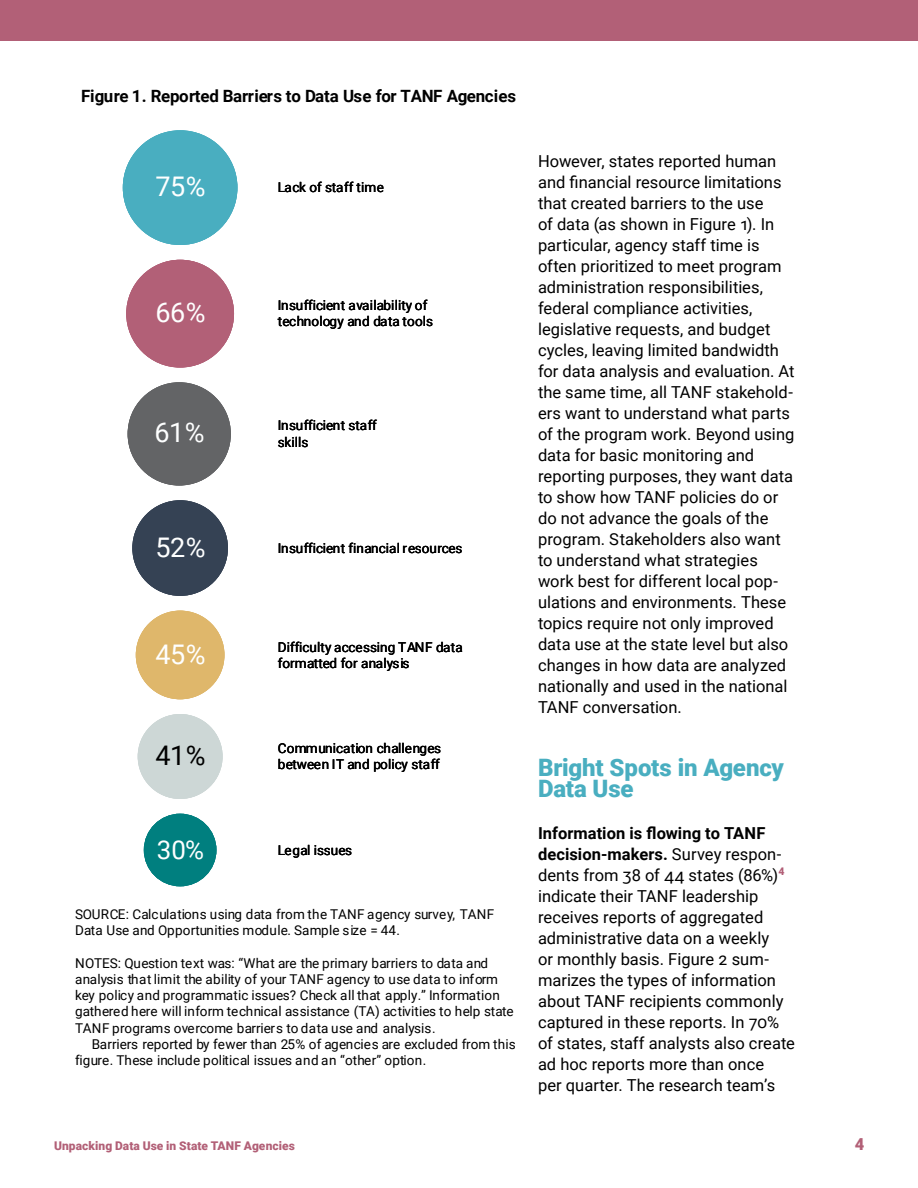
<style>
.page{position:relative;width:918px;height:1188px;background:#fff}
.page>*{position:absolute;margin:0;border:0;box-sizing:border-box;transform-origin:0 0}
.t1{font:27px "Roboto";letter-spacing:-.02em;color:#feffff}
.t2{font:27px "Roboto";color:#000}
.t3{font:25.8px "Roboto";color:#feffff}
.Subhead_A{font:900 24px/21px "Roboto";letter-spacing:-.005em;color:#49aec0}
.t4{font:700 16.95px "Roboto";letter-spacing:-.01em;color:#000}
.Body_Text{font:16.5px/21px "Roboto";color:#000}
.t5{font:900 16.5px "Roboto";color:#b26077}
.t6{font:13.5px/16.2px "Roboto";letter-spacing:.005em;color:#000}
.t7{font:13.5px "Roboto";letter-spacing:-.015em;color:#000}
.t8{font:900 12px "Roboto";letter-spacing:.005em;color:#b26077}
.s1{font-weight:700}
</style>
<div class="page">
<div style="left:0;top:0;width:918px;height:40px;background:#b26077"></div>
<div style="left:123px;top:130px;width:114px;height:115px;background:#49aec0;border-radius:50%"></div>
<div style="left:126px;top:260px;width:108px;height:108px;background:#b26077;border-radius:50%"></div>
<div style="left:128px;top:382px;width:103px;height:104px;background:#636466;border-radius:50%"></div>
<div style="left:132px;top:500px;width:96px;height:96px;background:#354254;border-radius:50%"></div>
<div style="left:136px;top:611px;width:88px;height:88px;background:#dfb76b;border-radius:50%"></div>
<div style="left:138px;top:714px;width:85px;height:85px;background:#cdd7d6;border-radius:50%"></div>
<div style="left:144px;top:814px;width:72px;height:72px;background:#007f7f;border-radius:50%"></div>
<p class="t4" style="left:81px;top:84px;width:436px">Figure 1. Reported Barriers to Data Use for TANF Agencies</p>
<p class="t1" style="left:155px;top:167px;width:52px">75%</p>
<p class="t6" style="left:278px;top:179px;width:108px">Lack of staff time</p>
<p class="t1" style="left:155px;top:294px;width:52px">66%</p>
<p class="t6" style="left:278px;top:297px;width:157px">Insufficient availability of technology and data tools</p>
<p class="t1" style="left:155px;top:414px;width:52px">61%</p>
<p class="t6" style="left:278px;top:417px;width:101px">Insufficient staff skills</p>
<p class="t1" style="left:155px;top:528px;width:52px">52%</p>
<p class="t6" style="left:278px;top:539px;width:186px">Insufficient financial resources</p>
<p class="t1" style="left:155px;top:635px;width:52px">45%</p>
<p class="t6" style="left:278px;top:638px;width:186px">Difficulty accessing TANF data formatted for analysis</p>
<p class="t2" style="left:155px;top:737px;width:52px">41%</p>
<p class="t6" style="left:278px;top:740px;width:165px">Communication challenges between IT and policy staff</p>
<p class="t3" style="left:157px;top:831px;width:49px">30%</p>
<p class="t7" style="left:278px;top:841px;width:76px">Legal issues</p>
<p class="t6" style="left:75px;top:906px;width:421px">SOURCE: Calculations using data from the TANF agency survey, TANF<br>Data Use and Opportunities module. Sample size = 44.</p>
<p class="t6" style="left:75px;top:954px;width:415px">NOTES: Question text was: “What are the primary barriers to data and</p>
<p class="t6" style="left:75px;top:970px;width:424px">analysis that limit the ability of your TANF agency to use data to inform</p>
<p class="t6" style="left:75px;top:987px;width:426px">key policy and programmatic issues? Check all that apply.” Information</p>
<p class="t6" style="left:75px;top:1003px;width:440px">gathered here will inform technical assistance (TA) activities to help state</p>
<p class="t6" style="left:75px;top:1019px;width:362px">TANF programs overcome barriers to data use and analysis.</p>
<p class="t6" style="left:92px;top:1035px;width:426px">Barriers reported by fewer than 25% of agencies are excluded from this</p>
<p class="t6" style="left:75px;top:1052px;width:353px">figure. These include political issues and an “other” option.</p>
<p class="Body_Text" style="left:538px;top:150px;width:258px">However, states reported human and financial resource limitations that created barriers to the use<br>of data (as shown in Figure 1). In particular, agency staff time is often prioritized to meet program administration responsibilities, federal compliance activities, legislative requests, and budget cycles, leaving limited bandwidth for data analysis and evaluation. At the same time, all TANF stakehold&shy;ers want to understand what parts of the program work. Beyond using data for basic monitoring and reporting purposes, they want data to show how TANF policies do or do not advance the goals of the program. Stakeholders also want to understand what strategies work best for different local pop&shy;ulations and environments. These topics require not only improved data use at the state level but also changes in how data are analyzed nationally and used in the national<br>TANF conversation.</p>
<p class="Subhead_A" style="left:538px;top:756px;width:248px">Bright Spots in Agency<br>Data Use</p>
<p class="Body_Text" style="left:538px;top:822px;width:258px"><span class="s1">Information is flowing to TANF decision-makers.</span> Survey respon&shy;dents from 38 of 44 states (86%)<sup>4 </sup>indicate their TANF leadership receives reports of aggregated administrative data on a weekly<br>or monthly basis. Figure 2 sum&shy;marizes the types of information about TANF recipients commonly captured in these reports. In 70% of states, staff analysts also create ad hoc reports more than once<br>per quarter. The research team’s</p>
<p class="t8" style="left:54px;top:1137px;width:242px">Unpacking Data Use in State TANF Agencies</p>
<p class="t5" style="left:855px;top:1133px;width:11px">4</p>
</div>
